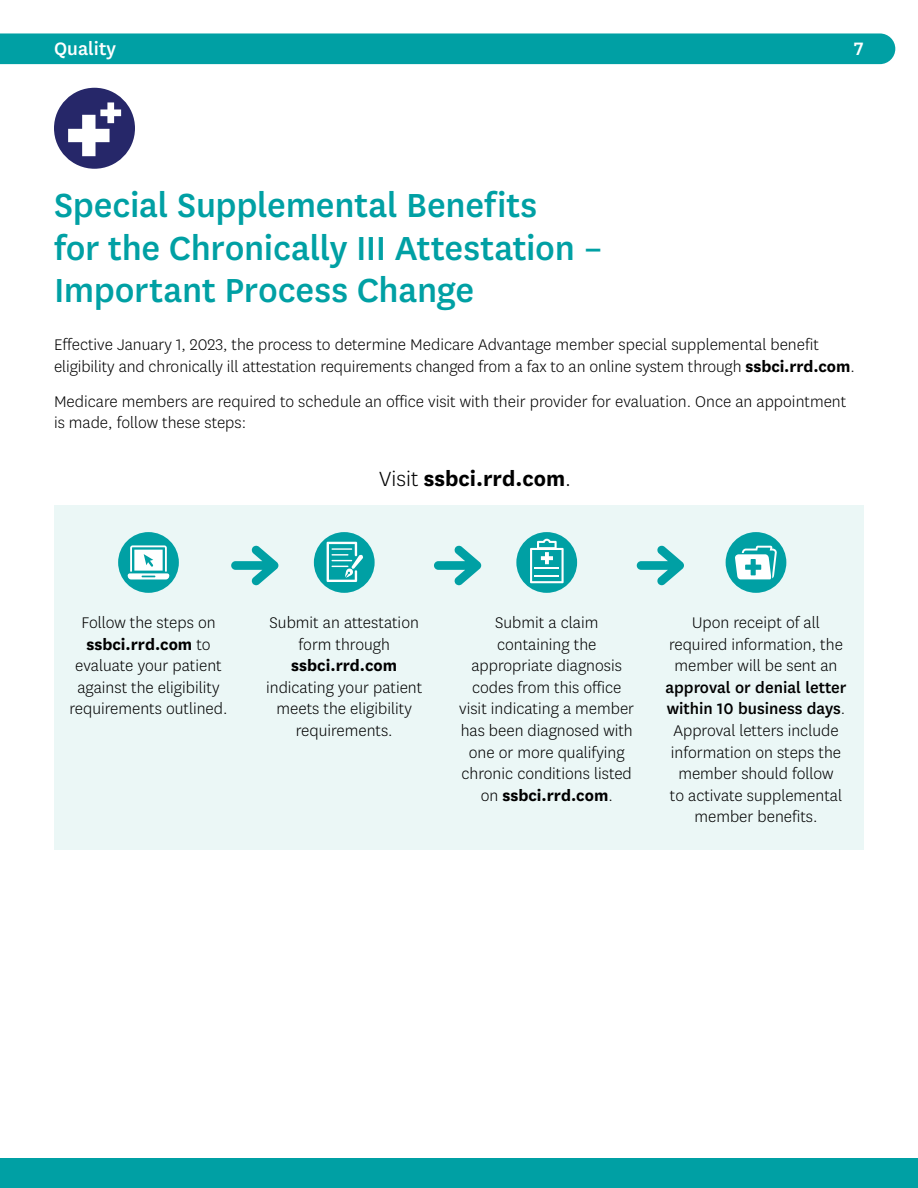
<style>
.page{position:relative;width:918px;height:1188px;background:#fff}
.page>*{position:absolute;margin:0;border:0;box-sizing:border-box;transform-origin:0 0}
.t1{font:500 39px/42px "Centene Sans";letter-spacing:-.005em;color:#00a0a4}
.t2{font:700 24px "Centene Sans";color:#000}
.t3{font:500 21px "Centene Sans";color:#fff}
.t4{font:300 18px/21.6px "Centene Sans";color:#000;text-align:center}
.s1{font-weight:700}
.s2{font-weight:300}
.s3{font-weight:500}
</style>
<div class="page">
<div style="left:0;top:33px;width:895px;height:31px;background:#00a0a4"></div>
<div style="left:0;top:1159px;width:918px;height:29px;background:#00a0a4"></div>
<div style="left:54px;top:88px;width:81px;height:81px;background:#262769;border-radius:50%"></div>
<svg style="left:68px;top:102px;width:53px;height:54px"></svg>
<div style="left:54px;top:505px;width:189px;height:344px;background:#ebf7f6"></div>
<div style="left:243px;top:505px;width:203px;height:344px;background:#ebf7f6"></div>
<div style="left:446px;top:505px;width:202px;height:344px;background:#ebf7f6"></div>
<div style="left:648px;top:505px;width:216px;height:344px;background:#ebf7f6"></div>
<div style="left:118px;top:532px;width:61px;height:61px;background:#00a0a4;border-radius:50%"></div>
<svg style="left:127px;top:545px;width:43px;height:34px"></svg>
<div style="left:314px;top:532px;width:61px;height:61px;background:#00a0a4;border-radius:50%"></div>
<svg style="left:327px;top:542px;width:36px;height:40px"></svg>
<div style="left:516px;top:532px;width:61px;height:61px;background:#00a0a4;border-radius:50%"></div>
<svg style="left:530px;top:539px;width:34px;height:44px"></svg>
<div style="left:726px;top:532px;width:60px;height:61px;background:#00a0a4;border-radius:50%"></div>
<svg style="left:735px;top:546px;width:42px;height:33px"></svg>
<svg style="left:231px;top:545px;width:47px;height:40px"></svg>
<svg style="left:434px;top:545px;width:47px;height:40px"></svg>
<svg style="left:637px;top:545px;width:47px;height:40px"></svg>
<p class="t3" style="left:54px;top:34px;width:63px">Quality</p>
<p class="t3" style="left:854px;top:34px;width:11px">7</p>
<h2 class="t1" style="left:54px;top:182px;width:551px">Special Supplemental Benefits<br>for the Chronically III Attestation –<br>Important Process Change</h2>
<p class="t4" style="left:54px;top:333px;width:802px;text-align:left">Effective January 1, 2023, the process to determine Medicare Advantage member special supplemental benefit eligibility and chronically ill attestation requirements changed from a fax to an online system through <span class="s1">ssbci.rrd.com</span>.</p>
<p class="t4" style="left:54px;top:390px;width:794px;text-align:left">Medicare members are required to schedule an office visit with their provider for evaluation. Once an appointment is made, follow these steps:</p>
<p class="t2" style="left:379px;top:461px;width:193px"><span class="s2">Visit</span> ssbci.rrd.com<span class="s2">.</span></p>
<p class="t4" style="left:69px;top:611px;width:160px">Follow the steps on <span class="s1">ssbci.rrd.com</span> to evaluate your patient against the eligibility requirements outlined.</p>
<p class="t4" style="left:266px;top:611px;width:158px">Submit an attestation form through <span class="s1">ssbci.rrd.com </span>indicating your patient meets the eligibility requirements.</p>
<p class="t4" style="left:459px;top:611px;width:176px">Submit a claim containing the appropriate diagnosis codes from this office visit indicating a member has been diagnosed with one or more qualifying chronic conditions listed on <span class="s1">ssbci.rrd.com</span>.</p>
<p class="t4" style="left:665px;top:611px;width:183px">Upon receipt of all required information, the member will be sent an <span class="s3">approval or denial letter within 10 business days</span>.<br>Approval letters include information on steps the member should follow<br>to activate supplemental member benefits.</p>
</div>
